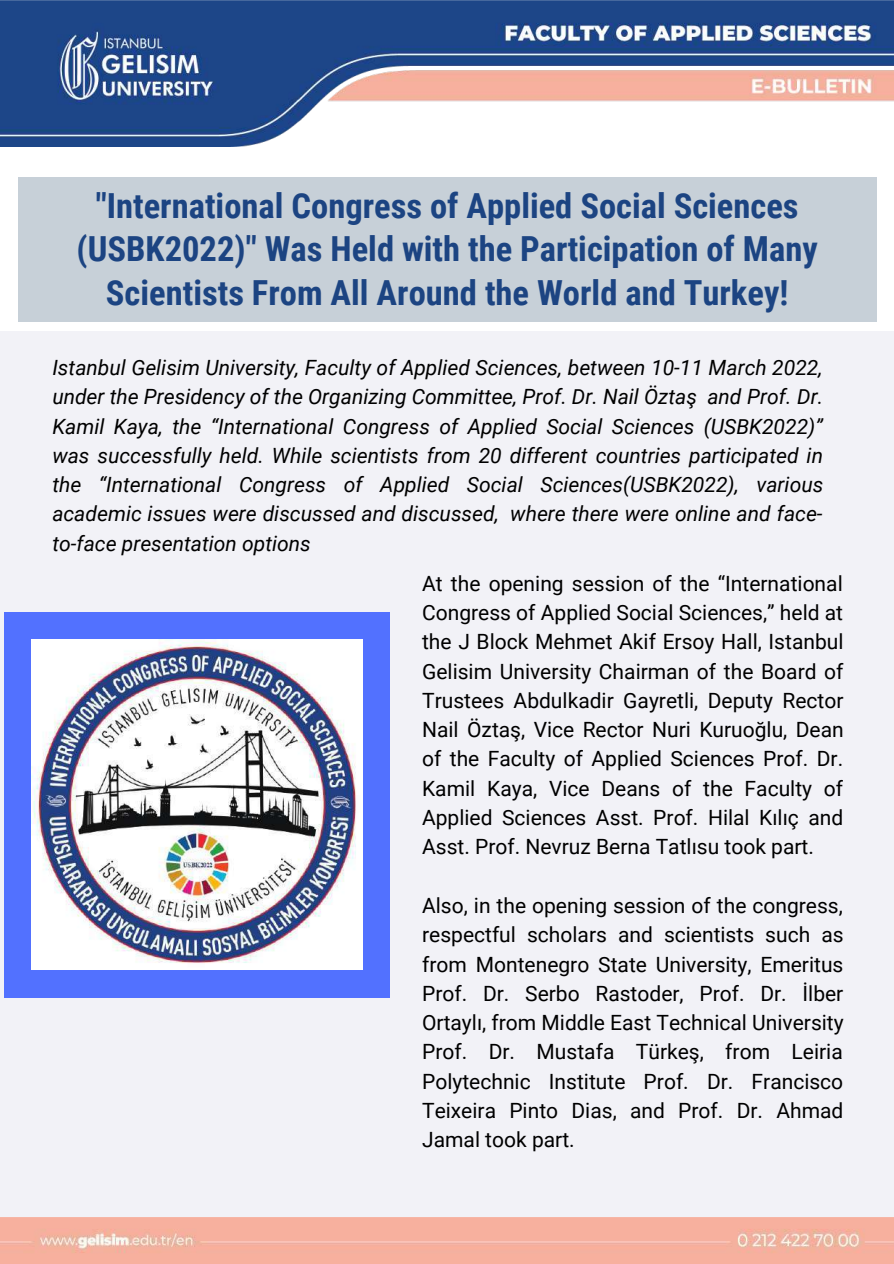
<style>
.page{position:relative;width:894px;height:1264px;background:#fff}
.page>*{position:absolute;margin:0;border:0;box-sizing:border-box;transform-origin:0 0}
.t1{font:700 34.5px/44px "Roboto Condensed";color:#1c4482;text-align:center}
.t2{font:21px/29.2px "Roboto";color:#000;text-align:justify}
.t3{font:italic 21px/29.2px "Roboto";color:#000;text-align:justify}
</style>
<div class="page">
<div style="left:0;top:331px;width:893px;height:886px;background:#f2f2f7"></div>
<img style="left:0;top:0;width:893px;height:146px">
<img style="left:0;top:1217px;width:893px;height:46px">
<div style="left:4px;top:612px;width:385px;height:385px;background:#5271ff"></div>
<img style="left:32px;top:640px;width:330px;height:330px">
<div style="left:18px;top:178px;width:858px;height:144px;background:#c7d0d8"></div>
<h1 class="t1" style="left:77px;top:184px;width:742px">"International Congress of Applied Social Sciences (USBK2022)" Was Held with the Participation of Many<br>Scientists From All Around the World and Turkey!</h1>
<p class="t3" style="left:52px;top:353px;width:772px">Istanbul Gelisim University, Faculty of Applied Sciences, between 10-11 March 2022, under the Presidency of the Organizing Committee, Prof. Dr. Nail Öztaş and Prof. Dr.<br>Kamil Kaya, the “International Congress of Applied Social Sciences (USBK2022)” was successfully held. While scientists from 20 different countries participated in the “International Congress of Applied Social Sciences(USBK2022), various academic issues were discussed and discussed, where there were online and face&shy;to-face presentation options</p>
<p class="t2" style="left:422px;top:569px;width:423px">At the opening session of the “International Congress of Applied Social Sciences,” held at the J Block Mehmet Akif Ersoy Hall, Istanbul Gelisim University Chairman of the Board of Trustees Abdulkadir Gayretli, Deputy Rector Nail Öztaş, Vice Rector Nuri Kuruoğlu, Dean of the Faculty of Applied Sciences Prof. Dr.<br>Kamil Kaya, Vice Deans of the Faculty of Applied Sciences Asst. Prof. Hilal Kılıç and Asst. Prof. Nevruz Berna Tatlısu took part.</p>
<p class="t2" style="left:422px;top:891px;width:423px">Also, in the opening session of the congress, respectful scholars and scientists such as from Montenegro State University, Emeritus Prof. Dr. Serbo Rastoder, Prof. Dr. İlber Ortaylı, from Middle East Technical University Prof. Dr. Mustafa Türkeş, from Leiria Polytechnic Institute Prof. Dr. Francisco Teixeira Pinto Dias, and Prof. Dr. Ahmad Jamal took part.</p>
</div>
